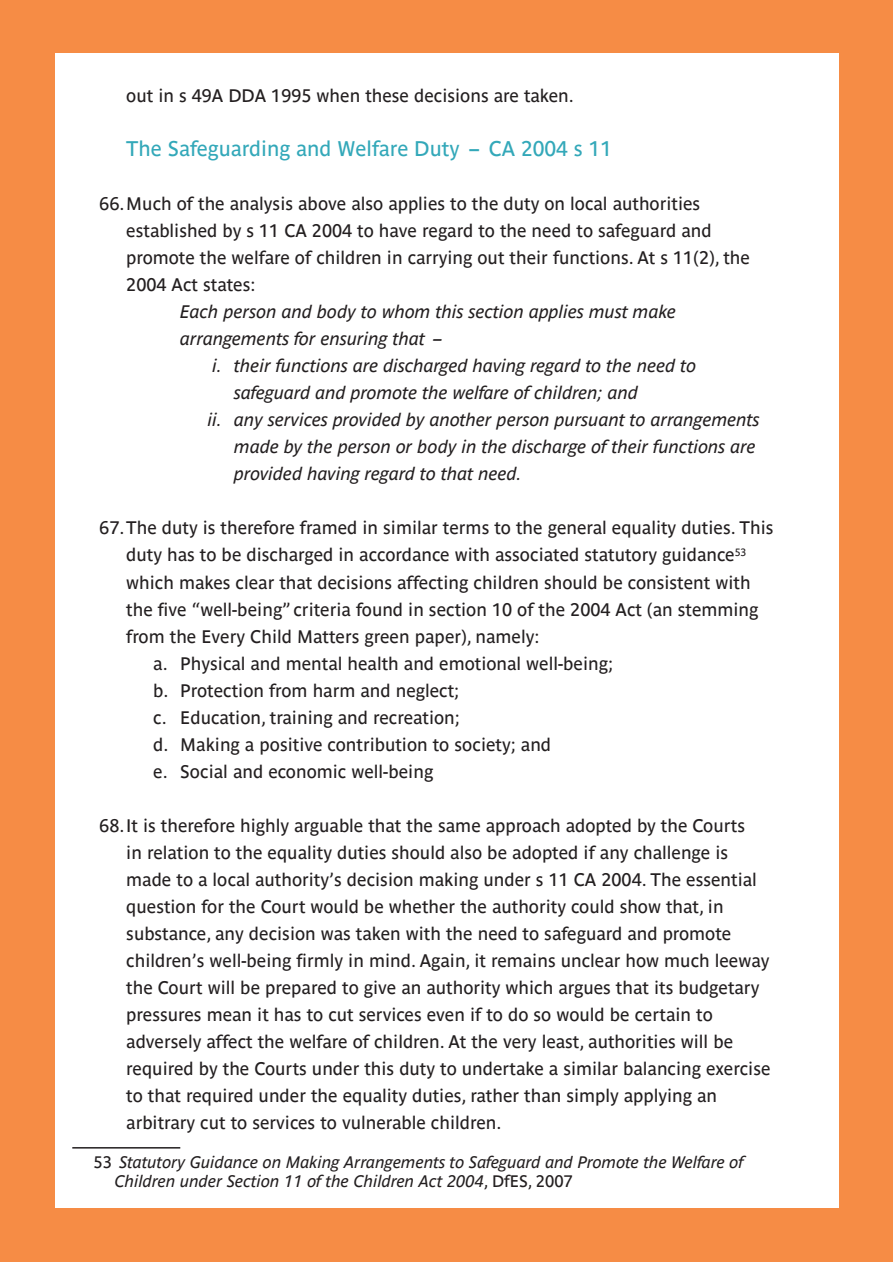
<style>
.page{position:relative;width:893px;height:1263px;background:#fff}
.page>*{position:absolute;margin:0;border:0;box-sizing:border-box;transform-origin:0 0}
.t1{font:21px "Parisine Std";color:#33a8b9}
.t2{font:18px/27px "Parisine Std";color:#231f20}
.t3{font:italic 18px/27px "Parisine Std";color:#231f20}
.Paragraph_Style_1{font:italic 16.5px/19.8px "Parisine Std";color:#231f20}
.s1{font-style:normal}
</style>
<div class="page">
<div style="left:0;top:0;width:893px;height:1262px;background:linear-gradient(to right,#f68c44,#f68d46)"></div>
<div style="left:55px;top:53px;width:783px;height:1154px;background:#fff"></div>
<hr style="left:72px;top:1147px;width:108px;height:1px;background:#231f20">
<p class="t2" style="left:126px;top:83px;width:449px">out in s 49A DDA 1995 when these decisions are taken.</p>
<p class="t1" style="left:126px;top:137px;width:488px">The Safeguarding and Welfare Duty – CA 2004 s 11</p>
<p class="t2" style="left:126px;top:191px;width:625px;text-indent:-27px">66.Much of the analysis above also applies to the duty on local authorities established by s 11 CA 2004 to have regard to the need to safeguard and promote the welfare of children in carrying out their functions. At s 11(2), the 2004 Act states:</p>
<p class="t3" style="left:180px;top:299px;width:497px">Each person and body to whom this section applies must make arrangements for ensuring that –</p>
<p class="t3" style="left:234px;top:353px;width:463px;text-indent:-22px">i. their functions are discharged having regard to the need to safeguard and promote the welfare of children; and</p>
<p class="t3" style="left:234px;top:407px;width:527px;text-indent:-26px">ii. any services provided by another person pursuant to arrangements made by the person or body in the discharge of their functions are provided having regard to that need.</p>
<p class="t2" style="left:126px;top:515px;width:649px;text-indent:-27px">67.The duty is therefore framed in similar terms to the general equality duties. This duty has to be discharged in accordance with associated statutory guidance<sup>53 </sup>which makes clear that decisions affecting children should be consistent with the five “well-being” criteria found in section 10 of the 2004 Act (an stemming from the Every Child Matters green paper), namely:</p>
<p class="t2" style="left:153px;top:650px;width:461px">a. Physical and mental health and emotional well-being;</p>
<p class="t2" style="left:153px;top:677px;width:308px">b. Protection from harm and neglect;</p>
<p class="t2" style="left:153px;top:704px;width:308px">c. Education, training and recreation;</p>
<p class="t2" style="left:153px;top:731px;width:399px">d. Making a positive contribution to society; and</p>
<p class="t2" style="left:153px;top:758px;width:281px">e. Social and economic well-being</p>
<p class="t2" style="left:126px;top:812px;width:646px;text-indent:-27px">68.It is therefore highly arguable that the same approach adopted by the Courts<br>in relation to the equality duties should also be adopted if any challenge is made to a local authority’s decision making under s 11 CA 2004. The essential question for the Court would be whether the authority could show that, in substance, any decision was taken with the need to safeguard and promote children’s well-being firmly in mind. Again, it remains unclear how much leeway the Court will be prepared to give an authority which argues that its budgetary pressures mean it has to cut services even if to do so would be certain to adversely affect the welfare of children. At the very least, authorities will be required by the Courts under this duty to undertake a similar balancing exercise to that required under the equality duties, rather than simply applying an arbitrary cut to services to vulnerable children.</p>
<p class="Paragraph_Style_1" style="left:115px;top:1152px;width:630px;text-indent:-21px"><span class="s1">53</span> Statutory Guidance on Making Arrangements to Safeguard and Promote the Welfare of<br>Children under Section 11 of the Children Act 2004<span class="s1">, DfES, 2007</span></p>
</div>
